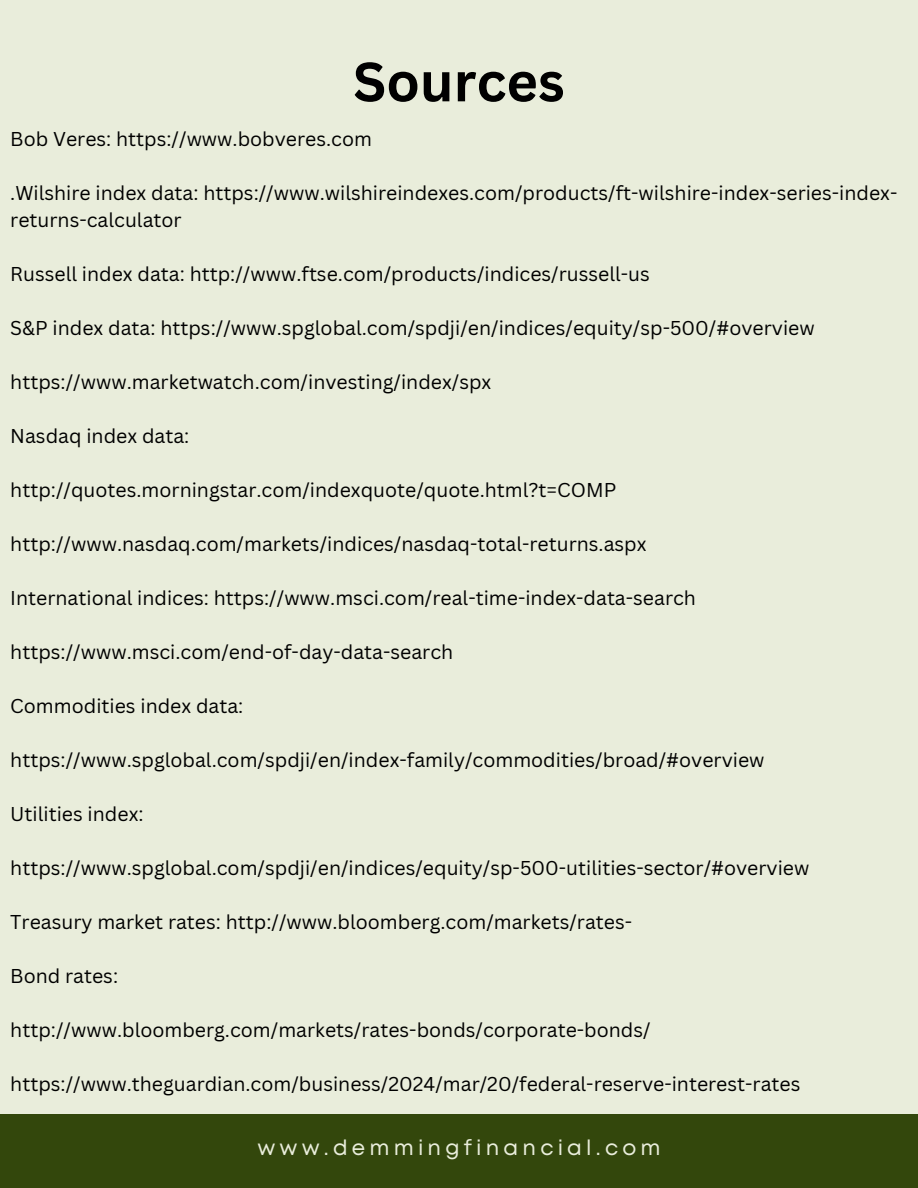
<style>
.page{position:relative;width:918px;height:1188px;background:#e9eddb}
.page>*{position:absolute;margin:0;border:0;box-sizing:border-box;transform-origin:0 0}
.t1{font:700 54px "Canva Sans";color:#000}
.t2{font:21.15px "Mont";letter-spacing:.2em;color:#e9eddb}
.t3{font:19.5px/27px "Canva Sans";color:#000}
</style>
<div class="page">
<div style="left:0;top:1114px;width:918px;height:74px;background:#33470c"></div>
<h1 class="t1" style="left:353px;top:44px;width:213px">Sources</h1>
<p class="t3" style="left:10px;top:125px;width:363px">Bob Veres: https://www.bobveres.com</p>
<p class="t3" style="left:10px;top:179px;width:889px">.Wilshire index data: https://www.wilshireindexes.com/products/ft-wilshire-index-series-index&shy;returns-calculator</p>
<p class="t3" style="left:10px;top:260px;width:641px">Russell index data: http://www.ftse.com/products/indices/russell-us</p>
<p class="t3" style="left:10px;top:314px;width:806px">S&amp;P index data: https://www.spglobal.com/spdji/en/indices/equity/sp-500/#overview</p>
<p class="t3" style="left:10px;top:368px;width:483px">https://www.marketwatch.com/investing/index/spx</p>
<p class="t3" style="left:10px;top:422px;width:181px">Nasdaq index data:</p>
<p class="t3" style="left:10px;top:476px;width:608px">http://quotes.morningstar.com/indexquote/quote.html?t=COMP</p>
<p class="t3" style="left:10px;top:530px;width:638px">http://www.nasdaq.com/markets/indices/nasdaq-total-returns.aspx</p>
<p class="t3" style="left:10px;top:584px;width:687px">International indices: https://www.msci.com/real-time-index-data-search</p>
<p class="t3" style="left:10px;top:638px;width:445px">https://www.msci.com/end-of-day-data-search</p>
<p class="t3" style="left:10px;top:692px;width:235px">Commodities index data:</p>
<p class="t3" style="left:10px;top:746px;width:756px">https://www.spglobal.com/spdji/en/index-family/commodities/broad/#overview</p>
<p class="t3" style="left:10px;top:800px;width:135px">Utilities index:</p>
<p class="t3" style="left:10px;top:854px;width:801px">https://www.spglobal.com/spdji/en/indices/equity/sp-500-utilities-sector/#overview</p>
<p class="t3" style="left:10px;top:908px;width:623px">Treasury market rates: http://www.bloomberg.com/markets/rates-</p>
<p class="t3" style="left:10px;top:962px;width:109px">Bond rates:</p>
<p class="t3" style="left:10px;top:1016px;width:642px">http://www.bloomberg.com/markets/rates-bonds/corporate-bonds/</p>
<p class="t3" style="left:10px;top:1070px;width:792px">https://www.theguardian.com/business/2024/mar/20/federal-reserve-interest-rates</p>
<p class="t2" style="left:257px;top:1139px;width:405px">www.demmingfinancial.com</p>
</div>
